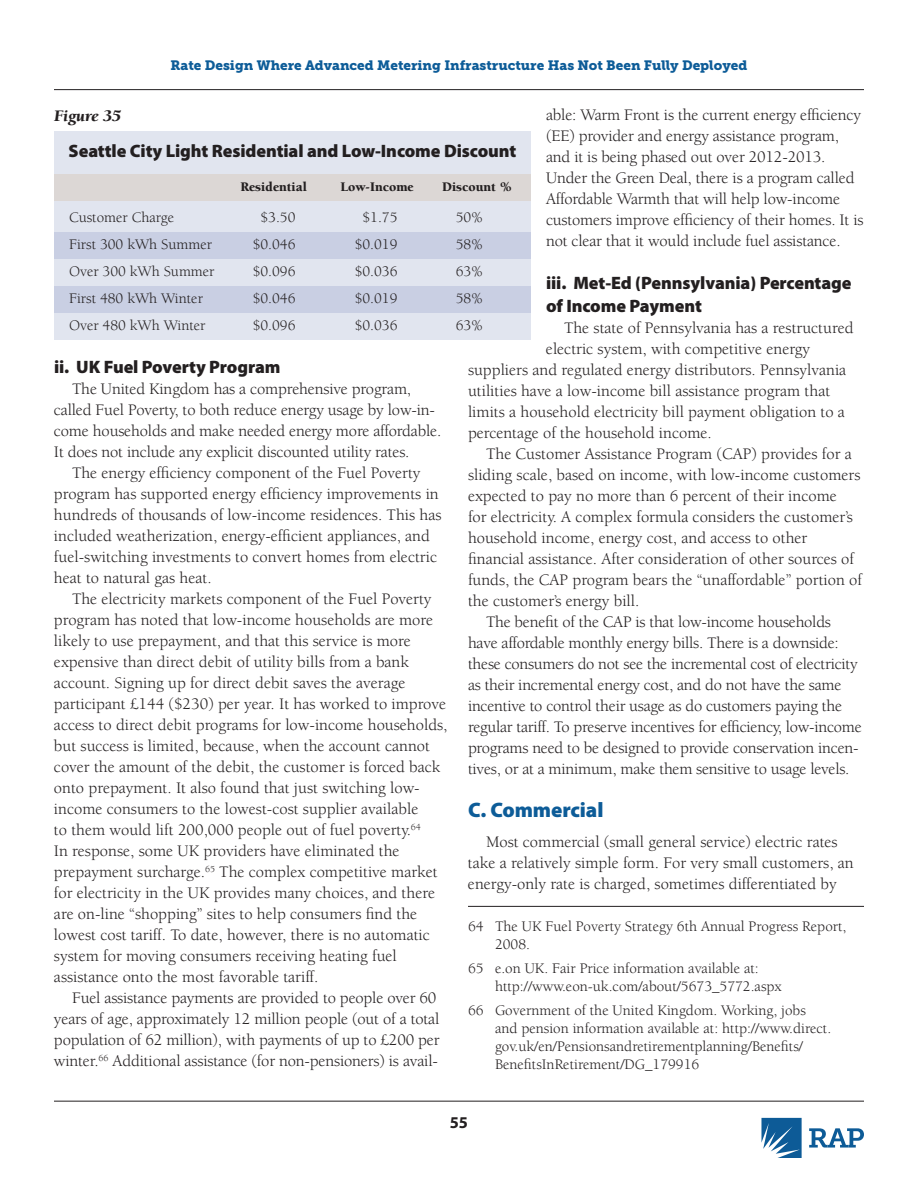
<style>
.page{position:relative;width:918px;height:1188px;background:#fff}
.page>*{position:absolute;margin:0;border:0;box-sizing:border-box;transform-origin:0 0}
.t1{font:900 21px "Myriad Pro";letter-spacing:-.005em;color:#0d5c98}
.t2{font:900 18px/22.5px "Myriad Pro";letter-spacing:-.005em;color:#231f20}
.t3{font:16.5px/21px "Berkeley Std";color:#231f20}
.t4{font:italic 900 16.5px "Berkeley Std";color:#231f20}
.t5{font:700 16.5px "Myriad Pro";color:#231f20}
.t6{font:15px/18px "Berkeley Std";color:#231f20}
.t7{font:13.5px "Museo Slab 900";color:#0d5c98}
.t8{font:900 13.5px "Berkeley Std";color:#231f20}
</style>
<div class="page">
<hr style="left:54px;top:1101px;width:810px;height:1px;background:#231f20">
<hr style="left:54px;top:89px;width:810px;height:1px;background:#231f20">
<svg style="left:761px;top:1118px;width:41px;height:40px"></svg>
<svg style="left:809px;top:1128px;width:55px;height:20px"></svg>
<div style="left:54px;top:131px;width:477px;height:209px;background:#e1e5ef"></div>
<div style="left:54px;top:232px;width:477px;height:27px;background:#c9cfe3"></div>
<div style="left:54px;top:286px;width:477px;height:27px;background:#c9cfe3"></div>
<div style="left:54px;top:174px;width:477px;height:27px;background:#dcd7d5"></div>
<hr style="left:468px;top:906px;width:396px;height:1px;background:#231f20">
<p class="t7" style="left:171px;top:57px;width:578px">Rate Design Where Advanced Metering Infrastructure Has Not Been Fully Deployed</p>
<p class="t3" style="left:546px;top:104px;width:319px">able: Warm Front is the current energy efficiency (EE) provider and energy assistance program, and it is being phased out over 2012-2013.<br>Under the Green Deal, there is a program called Affordable Warmth that will help low-income customers improve efficiency of their homes. It is not clear that it would include fuel assistance.</p>
<p class="t2" style="left:546px;top:272px;width:307px">iii. Met-Ed (Pennsylvania) Percentage of Income Payment</p>
<p class="t3" style="left:564px;top:317px;width:291px">The state of Pennsylvania has a restructured</p>
<p class="t3" style="left:546px;top:338px;width:266px">electric system, with competitive energy</p>
<p class="t3" style="left:468px;top:359px;width:380px">suppliers and regulated energy distributors. Pennsylvania</p>
<p class="t3" style="left:468px;top:380px;width:364px">utilities have a low-income bill assistance program that</p>
<p class="t3" style="left:468px;top:401px;width:378px">limits a household electricity bill payment obligation to a</p>
<p class="t3" style="left:468px;top:422px;width:245px">percentage of the household income.</p>
<p class="t3" style="left:486px;top:443px;width:367px">The Customer Assistance Program (CAP) provides for a</p>
<p class="t3" style="left:468px;top:464px;width:394px">sliding scale, based on income, with low-income customers</p>
<p class="t3" style="left:468px;top:485px;width:370px">expected to pay no more than 6 percent of their income</p>
<p class="t3" style="left:468px;top:506px;width:386px">for electricity. A complex formula considers the customer’s</p>
<p class="t3" style="left:468px;top:527px;width:341px">household income, energy cost, and access to other</p>
<p class="t3" style="left:468px;top:548px;width:388px">financial assistance. After consideration of other sources of</p>
<p class="t3" style="left:468px;top:569px;width:396px">funds, the CAP program bears the “unaffordable” portion of</p>
<p class="t3" style="left:468px;top:590px;width:173px">the customer’s energy bill.</p>
<p class="t3" style="left:486px;top:611px;width:347px">The benefit of the CAP is that low-income households</p>
<p class="t3" style="left:468px;top:632px;width:372px">have affordable monthly energy bills. There is a downside:</p>
<p class="t3" style="left:468px;top:653px;width:391px">these consumers do not see the incremental cost of electricity</p>
<p class="t3" style="left:468px;top:674px;width:375px">as their incremental energy cost, and do not have the same</p>
<p class="t3" style="left:468px;top:695px;width:376px">incentive to control their usage as do customers paying the</p>
<p class="t3" style="left:468px;top:716px;width:395px">regular tariff. To preserve incentives for efficiency, low-income</p>
<p class="t3" style="left:468px;top:737px;width:392px">programs need to be designed to provide conservation incen-</p>
<p class="t3" style="left:468px;top:758px;width:383px">tives, or at a minimum, make them sensitive to usage levels.</p>
<p class="t1" style="left:468px;top:798px;width:137px">C. Commercial</p>
<p class="t3" style="left:468px;top:832px;width:387px;text-indent:18px">Most commercial (small general service) electric rates take a relatively simple form. For very small customers, an energy-only rate is charged, sometimes differentiated by</p>
<p class="t4" style="left:54px;top:107px;width:68px">Figure 35</p>
<p class="t2" style="left:69px;top:140px;width:449px">Seattle City Light Residential and Low-Income Discount</p>
<p class="t8" style="left:240px;top:180px;width:68px">Residential</p>
<p class="t8" style="left:340px;top:180px;width:75px">Low-Income</p>
<p class="t8" style="left:442px;top:180px;width:71px">Discount %</p>
<p class="t6" style="left:69px;top:208px;width:107px">Customer Charge</p>
<p class="t6" style="left:260px;top:208px;width:37px">$3.50</p>
<p class="t6" style="left:362px;top:208px;width:37px">$1.75</p>
<p class="t6" style="left:456px;top:208px;width:29px">50%</p>
<p class="t6" style="left:69px;top:235px;width:145px">First 300 kWh Summer</p>
<p class="t6" style="left:253px;top:235px;width:44px">$0.046</p>
<p class="t6" style="left:355px;top:235px;width:44px">$0.019</p>
<p class="t6" style="left:456px;top:235px;width:29px">58%</p>
<p class="t6" style="left:69px;top:262px;width:147px">Over 300 kWh Summer</p>
<p class="t6" style="left:253px;top:262px;width:44px">$0.096</p>
<p class="t6" style="left:355px;top:262px;width:44px">$0.036</p>
<p class="t6" style="left:456px;top:262px;width:29px">63%</p>
<p class="t6" style="left:69px;top:289px;width:135px">First 480 kWh Winter</p>
<p class="t6" style="left:253px;top:289px;width:44px">$0.046</p>
<p class="t6" style="left:355px;top:289px;width:44px">$0.019</p>
<p class="t6" style="left:456px;top:289px;width:29px">58%</p>
<p class="t6" style="left:69px;top:316px;width:138px">Over 480 kWh Winter</p>
<p class="t6" style="left:253px;top:316px;width:44px">$0.096</p>
<p class="t6" style="left:355px;top:316px;width:44px">$0.036</p>
<p class="t6" style="left:456px;top:316px;width:29px">63%</p>
<p class="t2" style="left:54px;top:356px;width:228px">ii. UK Fuel Poverty Program</p>
<p class="t3" style="left:54px;top:379px;width:389px;text-indent:18px">The United Kingdom has a comprehensive program, called Fuel Poverty, to both reduce energy usage by low-in&shy;come households and make needed energy more affordable.<br>It does not include any explicit discounted utility rates.</p>
<p class="t3" style="left:54px;top:463px;width:389px;text-indent:18px">The energy efficiency component of the Fuel Poverty program has supported energy efficiency improvements in hundreds of thousands of low-income residences. This has included weatherization, energy-efficient appliances, and fuel-switching investments to convert homes from electric heat to natural gas heat.</p>
<p class="t3" style="left:54px;top:589px;width:395px;text-indent:18px">The electricity markets component of the Fuel Poverty program has noted that low-income households are more likely to use prepayment, and that this service is more expensive than direct debit of utility bills from a bank account. Signing up for direct debit saves the average participant £144 ($230) per year. It has worked to improve access to direct debit programs for low-income households, but success is limited, because, when the account cannot cover the amount of the debit, the customer is forced back onto prepayment. It also found that just switching low&shy;income consumers to the lowest-cost supplier available<br>to them would lift 200,000 people out of fuel poverty.<sup>64<br></sup>In response, some UK providers have eliminated the prepayment surcharge.<sup>65</sup> The complex competitive market for electricity in the UK provides many choices, and there are on-line “shopping” sites to help consumers find the lowest cost tariff. To date, however, there is no automatic system for moving consumers receiving heating fuel assistance onto the most favorable tariff.</p>
<p class="t3" style="left:54px;top:988px;width:387px;text-indent:18px">Fuel assistance payments are provided to people over 60 years of age, approximately 12 million people (out of a total population of 62 million), with payments of up to £200 per winter.<sup>66</sup> Additional assistance (for non-pensioners) is avail-</p>
<p class="t6" style="left:495px;top:918px;width:353px;text-indent:-27px">64 The UK Fuel Poverty Strategy 6th Annual Progress Report,<br>2008.</p>
<p class="t6" style="left:495px;top:960px;width:288px;text-indent:-27px">65 e.on UK. Fair Price information available at: http://www.eon-uk.com/about/5673_5772.aspx</p>
<p class="t6" style="left:495px;top:1002px;width:338px;text-indent:-27px">66 Government of the United Kingdom. Working, jobs and pension information available at: http://www.direct. gov.uk/en/Pensionsandretirementplanning/Benefits/ BenefitsInRetirement/DG_179916</p>
<p class="t5" style="left:450px;top:1114px;width:20px">55</p>
</div>
